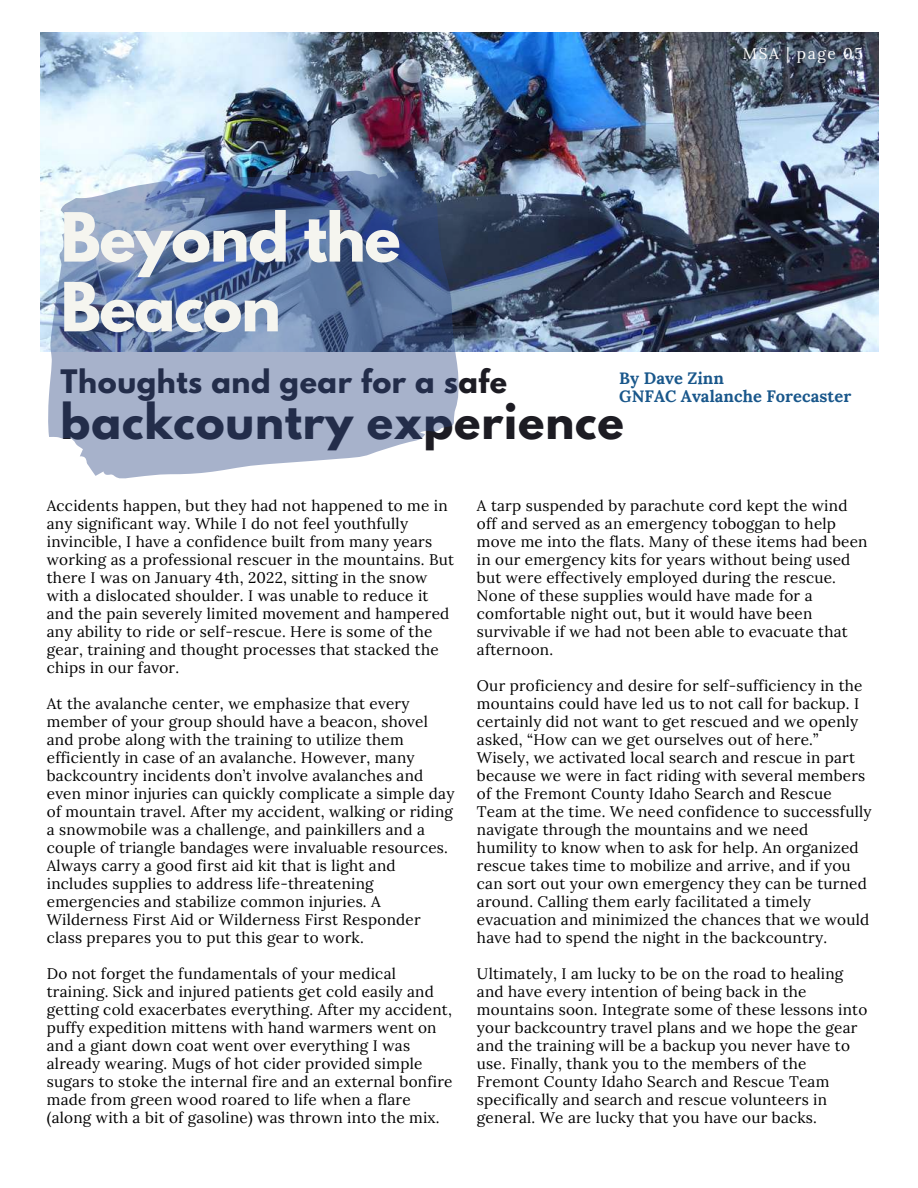
<style>
.page{position:relative;width:918px;height:1188px;background:#fff}
.page>*{position:absolute;margin:0;border:0;box-sizing:border-box;transform-origin:0 0}
.t1{font:700 60px/69.8px "League Spartan";letter-spacing:-.02em;color:#f5f5ef}
.t2{font:700 43.65px "League Spartan";letter-spacing:.02em;color:#1d1c23}
.t3{font:700 28.65px "League Spartan";letter-spacing:.02em;color:#1d1c23}
.t4{font:700 16.5px/18px "Lora";letter-spacing:.005em;color:#19578b}
.t5{font:15.6px "Lora";letter-spacing:.1em;color:#fff}
.t6{font:15.45px "Lora";letter-spacing:.1em;color:#fff}
.t7{font:15.3px/18px "Lora";letter-spacing:.015em;color:#000}
</style>
<div class="page">
<img style="left:40px;top:32px;width:839px;height:319px">
<svg style="left:48px;top:170px;width:411px;height:309px;background:#8394b5"></svg>
<h1 class="t1" style="left:61px;top:210px;width:342px">Beyond the<br>Beacon</h1>
<p class="t6" style="left:754px;top:35px;width:120px">MSA | page 06</p>
<p class="t5" style="left:743px;top:44px;width:121px">MSA | page 05</p>
<h3 class="t3" style="left:61px;top:368px;width:448px">Thoughts and gear for a safe</h3>
<h2 class="t2" style="left:61px;top:400px;width:565px">backcountry experience</h2>
<p class="t4" style="left:619px;top:369px;width:234px">By Dave Zinn<br>GNFAC Avalanche Forecaster</p>
<p class="t7" style="left:47px;top:496px;width:409px">Accidents happen, but they had not happened to me in any significant way. While I do not feel youthfully invincible, I have a confidence built from many years working as a professional rescuer in the mountains. But there I was on January 4th, 2022, sitting in the snow with a dislocated shoulder. I was unable to reduce it and the pain severely limited movement and hampered any ability to ride or self-rescue. Here is some of the gear, training and thought processes that stacked the chips in our favor.</p>
<p class="t7" style="left:47px;top:694px;width:409px">At the avalanche center, we emphasize that every member of your group should have a beacon, shovel and probe along with the training to utilize them efficiently in case of an avalanche. However, many backcountry incidents don’t involve avalanches and even minor injuries can quickly complicate a simple day of mountain travel. After my accident, walking or riding a snowmobile was a challenge, and painkillers and a couple of triangle bandages were invaluable resources.<br>Always carry a good first aid kit that is light and includes supplies to address life-threatening emergencies and stabilize common injuries. A Wilderness First Aid or Wilderness First Responder class prepares you to put this gear to work.</p>
<p class="t7" style="left:47px;top:964px;width:407px">Do not forget the fundamentals of your medical training. Sick and injured patients get cold easily and getting cold exacerbates everything. After my accident, puffy expedition mittens with hand warmers went on and a giant down coat went over everything I was already wearing. Mugs of hot cider provided simple sugars to stoke the internal fire and an external bonfire made from green wood roared to life when a flare (along with a bit of gasoline) was thrown into the mix.</p>
<p class="t7" style="left:477px;top:496px;width:392px">A tarp suspended by parachute cord kept the wind off and served as an emergency toboggan to help move me into the flats. Many of these items had been in our emergency kits for years without being used but were effectively employed during the rescue.<br>None of these supplies would have made for a comfortable night out, but it would have been survivable if we had not been able to evacuate that afternoon.</p>
<p class="t7" style="left:477px;top:676px;width:396px">Our proficiency and desire for self-sufficiency in the mountains could have led us to not call for backup. I certainly did not want to get rescued and we openly asked, “How can we get ourselves out of here.” Wisely, we activated local search and rescue in part because we were in fact riding with several members of the Fremont County Idaho Search and Rescue Team at the time. We need confidence to successfully navigate through the mountains and we need humility to know when to ask for help. An organized rescue takes time to mobilize and arrive, and if you can sort out your own emergency they can be turned around. Calling them early facilitated a timely evacuation and minimized the chances that we would have had to spend the night in the backcountry.</p>
<p class="t7" style="left:477px;top:964px;width:392px">Ultimately, I am lucky to be on the road to healing and have every intention of being back in the mountains soon. Integrate some of these lessons into your backcountry travel plans and we hope the gear and the training will be a backup you never have to use. Finally, thank you to the members of the Fremont County Idaho Search and Rescue Team specifically and search and rescue volunteers in general. We are lucky that you have our backs.</p>
</div>
